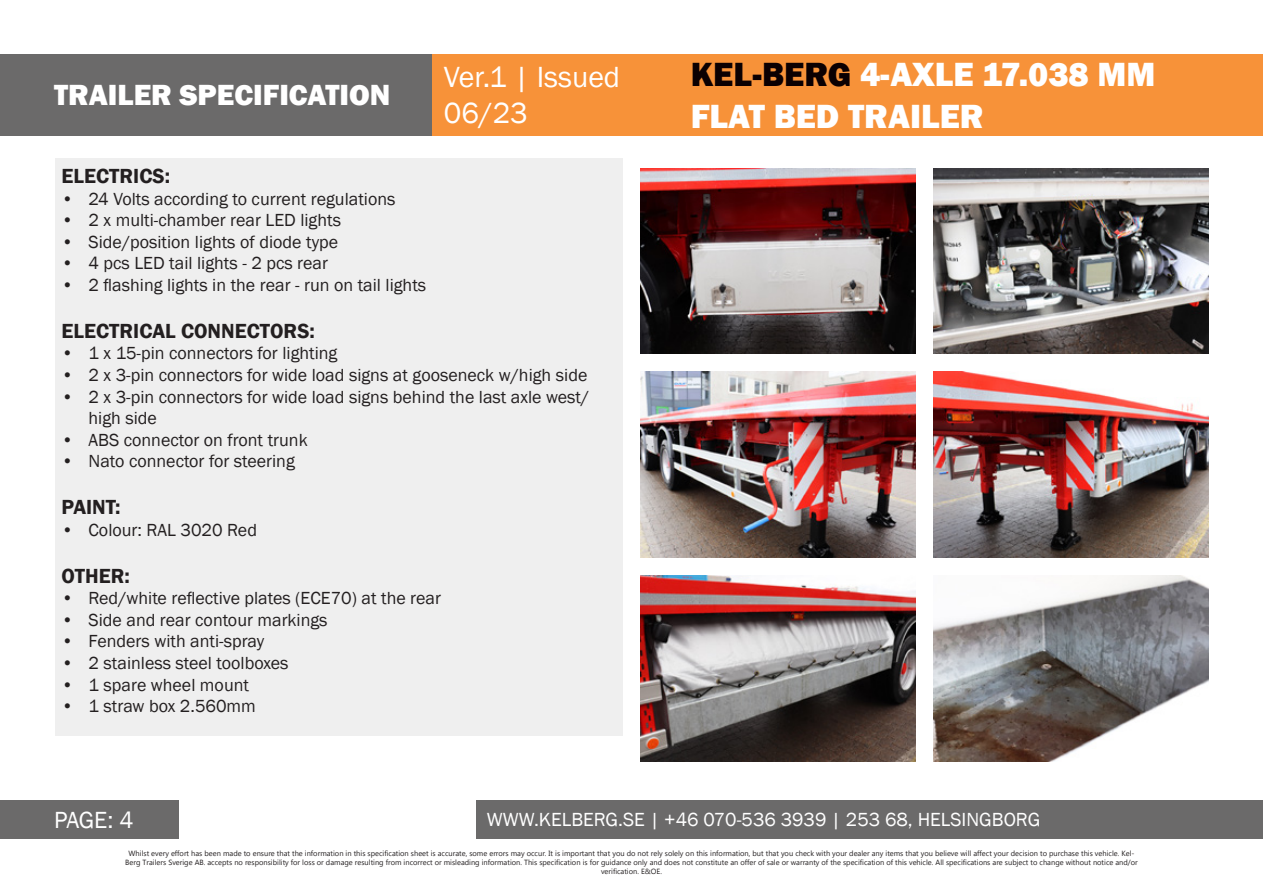
<style>
.page{position:relative;width:1263px;height:893px;background:#fff}
.page>*{position:absolute;margin:0;border:0;box-sizing:border-box;transform-origin:0 0}
.t1{font:800 34.5px/41.4px "Franklin Gothic";color:#fff}
.t2{font:800 30px "Franklin Gothic";color:#fff}
.t3{font:30px/36px "Franklin Gothic";color:#fff}
.t4{font:24px "Franklin Gothic";color:#fff}
.t5{font:600 21px "Franklin Gothic";color:#231f20}
.t6{font:19.5px "Franklin Gothic";color:#fff}
.t7{font:18px/21.6px "Franklin Gothic";color:#231f20}
.t8{font:7.5px/9px "Microsoft Tai Le";color:#231f20;text-align:center}
.s1{color:#0b0002}
</style>
<div class="page">
<div style="left:432px;top:54px;width:831px;height:82px;background:#f79239"></div>
<div style="left:0;top:54px;width:432px;height:82px;background:#6b6a6a"></div>
<div style="left:0;top:801px;width:179px;height:38px;background:#6b6a6a"></div>
<div style="left:476px;top:801px;width:787px;height:38px;background:#6b6a6a"></div>
<div style="left:55px;top:158px;width:567px;height:578px;background:#efefef"></div>
<img style="left:640px;top:168px;width:276px;height:186px">
<img style="left:934px;top:168px;width:275px;height:186px">
<img style="left:640px;top:372px;width:276px;height:185px">
<img style="left:934px;top:372px;width:275px;height:185px">
<img style="left:640px;top:575px;width:276px;height:186px">
<img style="left:934px;top:575px;width:275px;height:186px">
<h2 class="t2" style="left:54px;top:76px;width:338px">TRAILER SPECIFICATION</h2>
<h2 class="t3" style="left:444px;top:60px;width:178px">Ver.1 | Issued<br>06/23</h2>
<p class="t5" style="left:62px;top:163px;width:110px">ELECTRICS:</p>
<p class="t7" style="left:62px;top:188px;width:335px">• 24 Volts according to current regulations</p>
<p class="t7" style="left:62px;top:210px;width:281px">• 2 x multi-chamber rear LED lights</p>
<p class="t7" style="left:62px;top:231px;width:278px">• Side/position lights of diode type</p>
<p class="t7" style="left:62px;top:253px;width:268px">• 4 pcs LED tail lights - 2 pcs rear</p>
<p class="t7" style="left:62px;top:274px;width:366px">• 2 flashing lights in the rear - run on tail lights</p>
<p class="t5" style="left:62px;top:318px;width:255px">ELECTRICAL CONNECTORS:</p>
<p class="t7" style="left:62px;top:343px;width:277px">• 1 x 15-pin connectors for lighting</p>
<p class="t7" style="left:62px;top:364px;width:527px">• 2 x 3-pin connectors for wide load signs at gooseneck w/high side</p>
<p class="t7" style="left:89px;top:386px;width:502px;text-indent:-27px">• 2 x 3-pin connectors for wide load signs behind the last axle west/ high side</p>
<p class="t7" style="left:62px;top:429px;width:248px">• ABS connector on front trunk</p>
<p class="t7" style="left:62px;top:451px;width:235px">• Nato connector for steering</p>
<p class="t5" style="left:62px;top:494px;width:60px">PAINT:</p>
<p class="t7" style="left:62px;top:519px;width:197px">• Colour: RAL 3020 Red</p>
<p class="t5" style="left:62px;top:563px;width:70px">OTHER:</p>
<p class="t7" style="left:62px;top:588px;width:381px">• Red/white reflective plates (ECE70) at the rear</p>
<p class="t7" style="left:62px;top:609px;width:268px">• Side and rear contour markings</p>
<p class="t7" style="left:62px;top:631px;width:204px">• Fenders with anti-spray</p>
<p class="t7" style="left:62px;top:652px;width:228px">• 2 stainless steel toolboxes</p>
<p class="t7" style="left:62px;top:674px;width:189px">• 1 spare wheel mount</p>
<p class="t7" style="left:62px;top:696px;width:196px">• 1 straw box 2.560mm</p>
<h1 class="t1" style="left:691px;top:54px;width:466px"><span class="s1">KEL-BERG</span> 4-AXLE 17.038 MM<br>FLAT BED TRAILER</h1>
<h3 class="t4" style="left:54px;top:805px;width:81px">PAGE: 4</h3>
<h3 class="t6" style="left:487px;top:807px;width:555px">WWW.KELBERG.SE | +46 070-536 3939 | 253 68, HELSINGBORG</h3>
<p class="t8" style="left:125px;top:849px;width:1014px">Whilst every effort has been made to ensure that the information in this specification sheet is accurate, some errors may occur. It is important that you do not rely solely on this information, but that you check with your dealer any items that you believe will affect your decision to purchase this vehicle. Kel-<br>Berg Trailers Sverige AB. accepts no responsibility for loss or damage resulting from incorrect or misleading information. This specification is for guidance only and does not constitute an offer of sale or warranty of the specification of this vehicle. All specifications are subject to change without notice and/or verification. E&amp;OE.</p>
</div>
